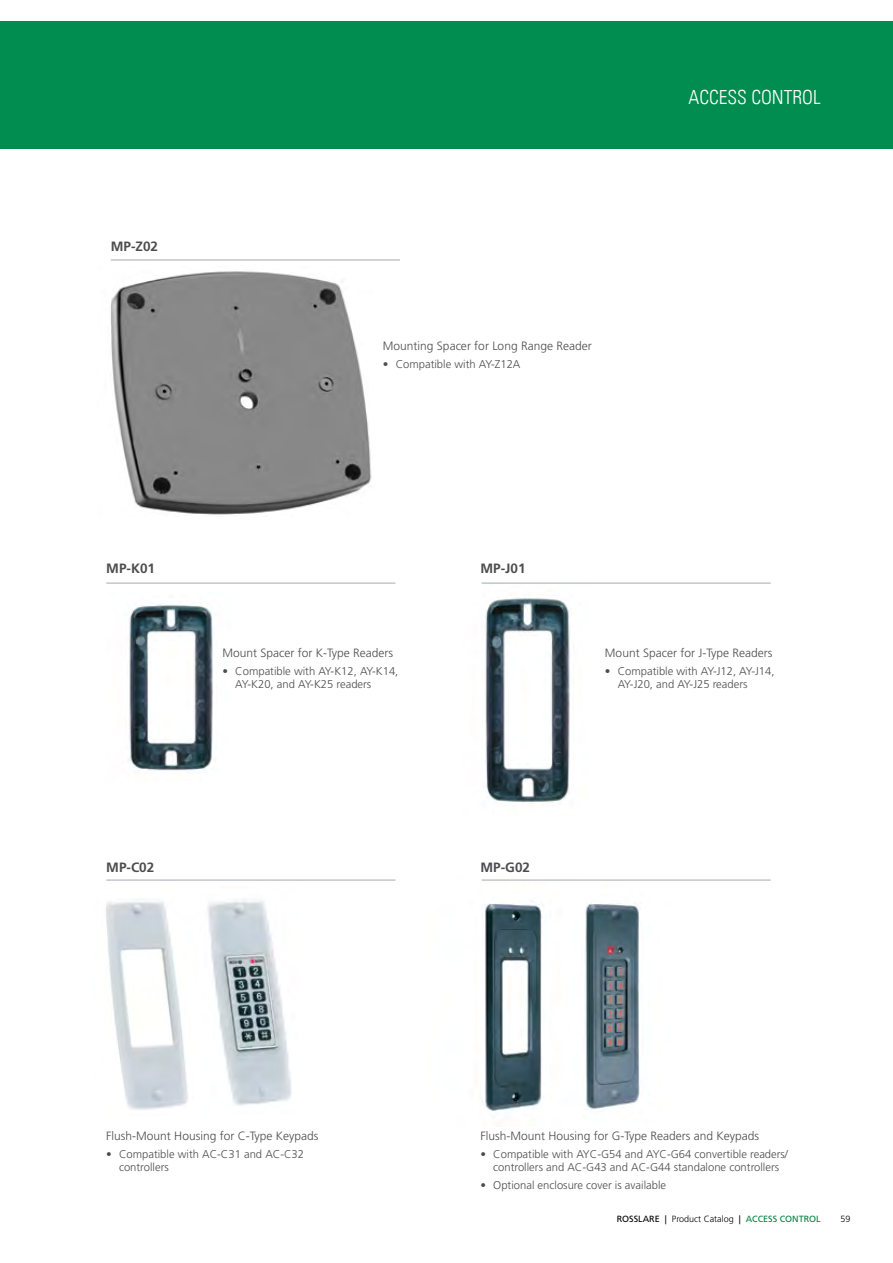
<style>
.page{position:relative;width:893px;height:1263px;background:#fff}
.page>*{position:absolute;margin:0;border:0;box-sizing:border-box;transform-origin:0 0}
.t1{font:300 condensed 19.5px "Univers LT";color:#fff}
.t2{font:700 13.5px "Frutiger LT Std";color:#4d4d4f}
.t3{font:300 12px "Frutiger LT Std";color:#4d4d4f}
.t4{font:300 11.25px/13.5px "Frutiger LT Std";color:#4d4d4f}
.t5{font:300 9px "Frutiger LT Std";color:#000}
.s1{font-weight:400}
.s2{font-weight:400;color:#00813e}
</style>
<div class="page">
<img style="left:111px;top:271px;width:261px;height:244px">
<img style="left:481px;top:582px;width:108px;height:222px">
<img style="left:128px;top:603px;width:87px;height:168px">
<img style="left:207px;top:899px;width:85px;height:207px">
<img style="left:106px;top:901px;width:82px;height:209px">
<img style="left:481px;top:879px;width:100px;height:234px">
<img style="left:581px;top:879px;width:111px;height:231px">
<div style="left:0;top:21px;width:893px;height:128px;background:#008d4f"></div>
<hr style="left:111px;top:260px;width:289px;height:1px;background:#a7a9ac">
<hr style="left:482px;top:583px;width:289px;height:1px;background:#a7a9ac">
<hr style="left:482px;top:880px;width:289px;height:1px;background:#a7a9ac">
<hr style="left:106px;top:583px;width:289px;height:1px;background:#a7a9ac">
<hr style="left:106px;top:880px;width:289px;height:1px;background:#a7a9ac">
<p class="t2" style="left:111px;top:238px;width:49px">MP-Z02</p>
<p class="t3" style="left:383px;top:339px;width:210px">Mounting Spacer for Long Range Reader</p>
<p class="t4" style="left:383px;top:358px;width:139px">• Compatible with AY-Z12A</p>
<h1 class="t1" style="left:688px;top:86px;width:134px">ACCESS CONTROL</h1>
<p class="t2" style="left:106px;top:560px;width:50px">MP-K01</p>
<p class="t2" style="left:480px;top:560px;width:47px">MP-J01</p>
<p class="t3" style="left:223px;top:646px;width:172px">Mount Spacer for K-Type Readers</p>
<p class="t4" style="left:235px;top:664px;width:165px;text-indent:-13px">• Compatible with AY-K12, AY-K14,<br>AY-K20, and AY-K25 readers</p>
<p class="t2" style="left:106px;top:859px;width:50px">MP-C02</p>
<p class="t2" style="left:480px;top:859px;width:51px">MP-G02</p>
<p class="t3" style="left:605px;top:646px;width:169px">Mount Spacer for J-Type Readers</p>
<p class="t4" style="left:618px;top:664px;width:158px;text-indent:-13px">• Compatible with AY-J12, AY-J14,<br>AY-J20, and AY-J25 readers</p>
<p class="t3" style="left:106px;top:1129px;width:214px">Flush-Mount Housing for C-Type Keypads</p>
<p class="t4" style="left:119px;top:1147px;width:187px;text-indent:-13px">• Compatible with AC-C31 and AC-C32 controllers</p>
<p class="t3" style="left:480px;top:1129px;width:280px">Flush-Mount Housing for G-Type Readers and Keypads</p>
<p class="t4" style="left:480px;top:1147px;width:309px;text-align:center">• Compatible with AYC-G54 and AYC-G64 convertible readers/ controllers and AC-G43 and AC-G44 standalone controllers</p>
<p class="t4" style="left:480px;top:1179px;width:187px">• Optional enclosure cover is available</p>
<p class="t5" style="left:617px;top:1214px;width:205px"><span class="s1">ROSSLARE |</span> Product Catalog <span class="s1">|</span> <span class="s2">ACCESS CONTROL</span></p>
<p class="t5" style="left:840px;top:1214px;width:12px">59</p>
</div>
